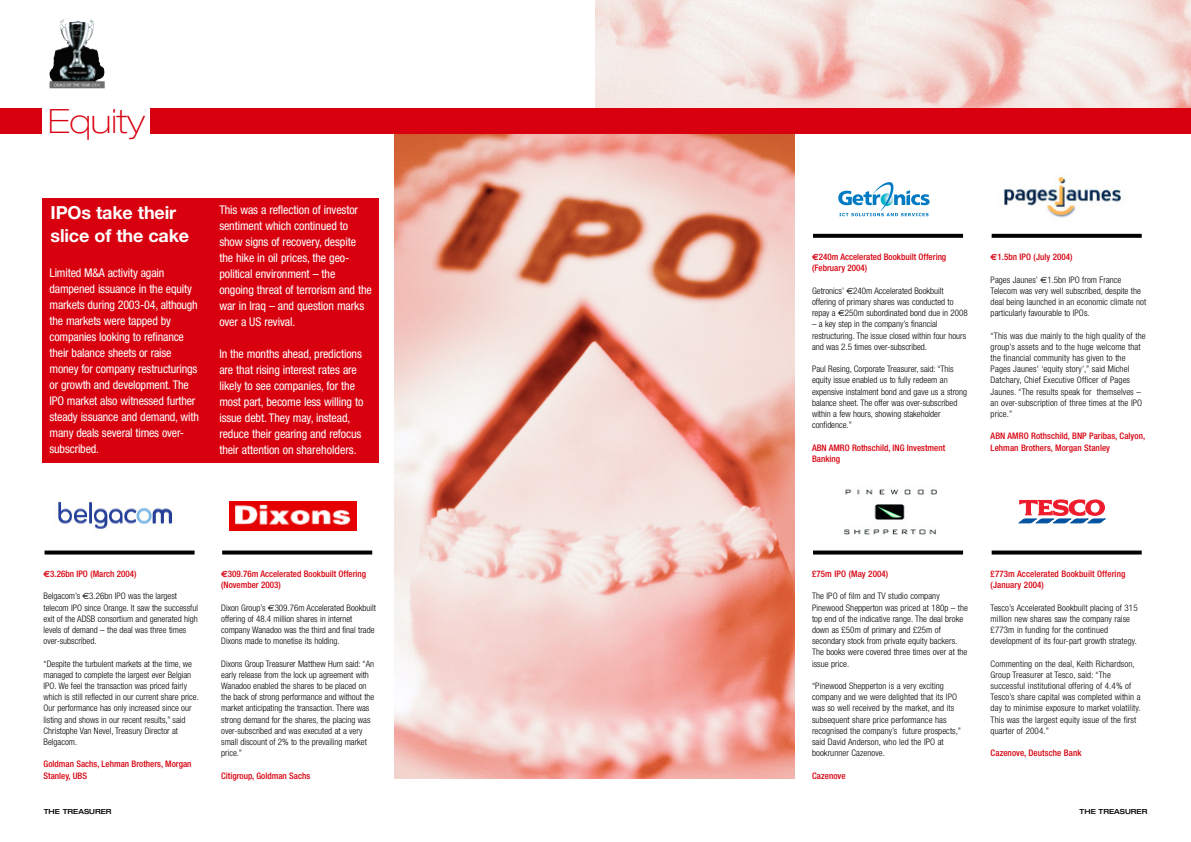
<style>
.page{position:relative;width:1191px;height:842px;background:#fff}
.page>*{position:absolute;margin:0;border:0;box-sizing:border-box;transform-origin:0 0}
.t1{font:100 expanded 33.5px "Helvetica Neue";color:#d8000e}
.t2{font:700 18px/23px "Helvetica Neue";letter-spacing:-.01em;color:#fff}
.t3{font:condensed 12px/16px "Helvetica Neue";letter-spacing:-.01em;color:#fff}
.t4{font:300 condensed 9px/11.2px "Helvetica Neue";color:#000}
.t5{font:500 condensed 9px/11.2px "Helvetica Neue";color:#d8000e}
.t6{font:500 expanded 7px "Helvetica Neue";color:#000}
.s1{font-family:"Euro Sans";font-weight:700;font-stretch:normal}
.s2{font-family:"Euro Sans";font-weight:400;font-stretch:normal}
</style>
<div class="page">
<img style="left:595px;top:0;width:596px;height:108px">
<img style="left:394px;top:134px;width:400px;height:644px">
<div style="left:43px;top:198px;width:336px;height:265px;background:#d8000e"></div>
<div style="left:0;top:108px;width:1191px;height:26px;background:#d8000e"></div>
<img style="left:65px;top:19px;width:29px;height:27px">
<div style="left:43px;top:96px;width:107px;height:57px;background:#fff"></div>
<svg style="left:813px;top:234px;width:150px;height:4px"></svg>
<svg style="left:838px;top:182px;width:91px;height:34px"></svg>
<svg style="left:991px;top:234px;width:150px;height:4px"></svg>
<img style="left:1004px;top:174px;width:117px;height:44px">
<svg style="left:813px;top:550px;width:150px;height:4px"></svg>
<svg style="left:991px;top:550px;width:150px;height:4px"></svg>
<svg style="left:1018px;top:499px;width:88px;height:25px"></svg>
<svg style="left:45px;top:550px;width:150px;height:4px"></svg>
<img style="left:54px;top:501px;width:119px;height:28px">
<svg style="left:222px;top:550px;width:150px;height:4px"></svg>
<img style="left:230px;top:501px;width:127px;height:29px">
<img style="left:844px;top:489px;width:93px;height:46px">
<h1 class="t1" style="left:48px;top:109px;width:98px">Equity</h1>
<h2 class="t2" style="left:51px;top:203px;width:140px">IPOs take their slice of the cake</h2>
<p class="t3" style="left:50px;top:266px;width:151px">Limited M&amp;A activity again dampened issuance in the equity markets during 2003-04, although the markets were tapped by companies looking to refinance their balance sheets or raise money for company restructurings or growth and development. The<br>IPO market also witnessed further steady issuance and demand, with many deals several times over&shy;subscribed.</p>
<p class="t3" style="left:219px;top:203px;width:154px">This was a reflection of investor sentiment which continued to show signs of recovery, despite the hike in oil prices, the geo&shy;political environment – the ongoing threat of terrorism and the war in Iraq – and question marks over a US revival.</p>
<h3 class="t3" style="left:219px;top:347px;width:145px">In the months ahead, predictions are that rising interest rates are likely to see companies, for the most part, become less willing to issue debt. They may, instead, reduce their gearing and refocus their attention on shareholders.</h3>
<p class="t5" style="left:44px;top:569px;width:94px"><span class="s1">€</span>3.26bn IPO (March 2004)</p>
<p class="t4" style="left:44px;top:591px;width:156px">Belgacom’s <span class="s2">€</span>3.26bn IPO was the largest telecom IPO since Orange. It saw the successful exit of the ADSB consortium and generated high levels of demand – the deal was three times over-subscribed.</p>
<p class="t4" style="left:44px;top:658px;width:157px">“Despite the turbulent markets at the time, we managed to complete the largest ever Belgian IPO. We feel the transaction was priced fairly which is still reflected in our current share price.<br>Our performance has only increased since our listing and shows in our recent results,” said Christophe Van Nevel, Treasury Director at Belgacom.</p>
<p class="t5" style="left:44px;top:759px;width:150px">Goldman Sachs, Lehman Brothers, Morgan<br>Stanley, UBS</p>
<p class="t6" style="left:44px;top:809px;width:69px">THE TREASURER</p>
<p class="t5" style="left:221px;top:569px;width:147px"><span class="s1">€</span>309.76m Accelerated Bookbuilt Offering (November 2003)</p>
<p class="t4" style="left:221px;top:602px;width:156px">Dixon Group’s <span class="s2">€</span>309.76m Accelerated Bookbuilt offering of 48.4 million shares in internet company Wanadoo was the third and final trade Dixons made to monetise its holding.</p>
<p class="t4" style="left:221px;top:658px;width:155px">Dixons Group Treasurer Matthew Hurn said: “An early release from the lock up agreement with Wanadoo enabled the shares to be placed on the back of strong performance and without the market anticipating the transaction. There was strong demand for the shares, the placing was over-subscribed and was executed at a very small discount of 2% to the prevailing market price.”</p>
<p class="t5" style="left:221px;top:770px;width:91px">Citigroup, Goldman Sachs</p>
<p class="t5" style="left:812px;top:252px;width:136px"><span class="s1">€</span>240m Accelerated Bookbuilt Offering (February 2004)</p>
<p class="t4" style="left:812px;top:286px;width:157px">Getronics’ <span class="s2">€</span>240m Accelerated Bookbuilt offering of primary shares was conducted to repay a <span class="s2">€</span>250m subordinated bond due in 2008</p>
<p class="t4" style="left:812px;top:319px;width:156px">– a key step in the company’s financial restructuring. The issue closed within four hours and was 2.5 times over-subscribed.</p>
<p class="t4" style="left:812px;top:364px;width:156px">Paul Resing, Corporate Treasurer, said: “This equity issue enabled us to fully redeem an expensive instalment bond and gave us a strong balance sheet. The offer was over-subscribed within a few hours, showing stakeholder confidence.”</p>
<p class="t5" style="left:812px;top:443px;width:135px">ABN AMRO Rothschild, ING Investment<br>Banking</p>
<p class="t5" style="left:990px;top:252px;width:83px"><span class="s1">€</span>1.5bn IPO (July 2004)</p>
<p class="t4" style="left:990px;top:275px;width:157px">Pages Jaunes’ <span class="s2">€</span>1.5bn IPO from France Telecom was very well subscribed, despite the deal being launched in an economic climate not particularly favourable to IPOs.</p>
<p class="t4" style="left:990px;top:331px;width:156px">“This was due mainly to the high quality of the group’s assets and to the huge welcome that the financial community has given to the Pages Jaunes' ‘equity story’,” said Michel Datchary, Chief Executive Officer of Pages Jaunes. “The results speak for themselves – an over-subscription of three times at the IPO price.”</p>
<p class="t5" style="left:990px;top:431px;width:156px">ABN AMRO Rothschild, BNP Paribas, Calyon,<br>Lehman Brothers, Morgan Stanley</p>
<p class="t5" style="left:812px;top:569px;width:78px">£75m IPO (May 2004)</p>
<p class="t4" style="left:812px;top:591px;width:157px">The IPO of film and TV studio company Pinewood Shepperton was priced at 180p – the top end of the indicative range. The deal broke down as £50m of primary and £25m of secondary stock from private equity backers.<br>The books were covered three times over at the issue price.</p>
<p class="t4" style="left:812px;top:681px;width:150px">“Pinewood Shepperton is a very exciting company and we were delighted that its IPO was so well received by the market, and its subsequent share price performance has recognised the company’s future prospects,” said David Anderson, who led the IPO at bookrunner Cazenove.</p>
<p class="t5" style="left:812px;top:770px;width:35px">Cazenove</p>
<p class="t5" style="left:990px;top:569px;width:136px">£773m Accelerated Bookbuilt Offering (January 2004)</p>
<p class="t4" style="left:990px;top:602px;width:148px">Tesco’s Accelerated Bookbuilt placing of 315 million new shares saw the company raise £773m in funding for the continued development of its four-part growth strategy.</p>
<p class="t4" style="left:990px;top:658px;width:151px">Commenting on the deal, Keith Richardson, Group Treasurer at Tesco, said: “The successful institutional offering of 4.4% of Tesco’s share capital was completed within a day to minimise exposure to market volatility.<br>This was the largest equity issue of the first quarter of 2004.”</p>
<p class="t5" style="left:990px;top:748px;width:92px">Cazenove, Deutsche Bank</p>
<p class="t6" style="left:1079px;top:808px;width:69px">THE TREASURER</p>
</div>
